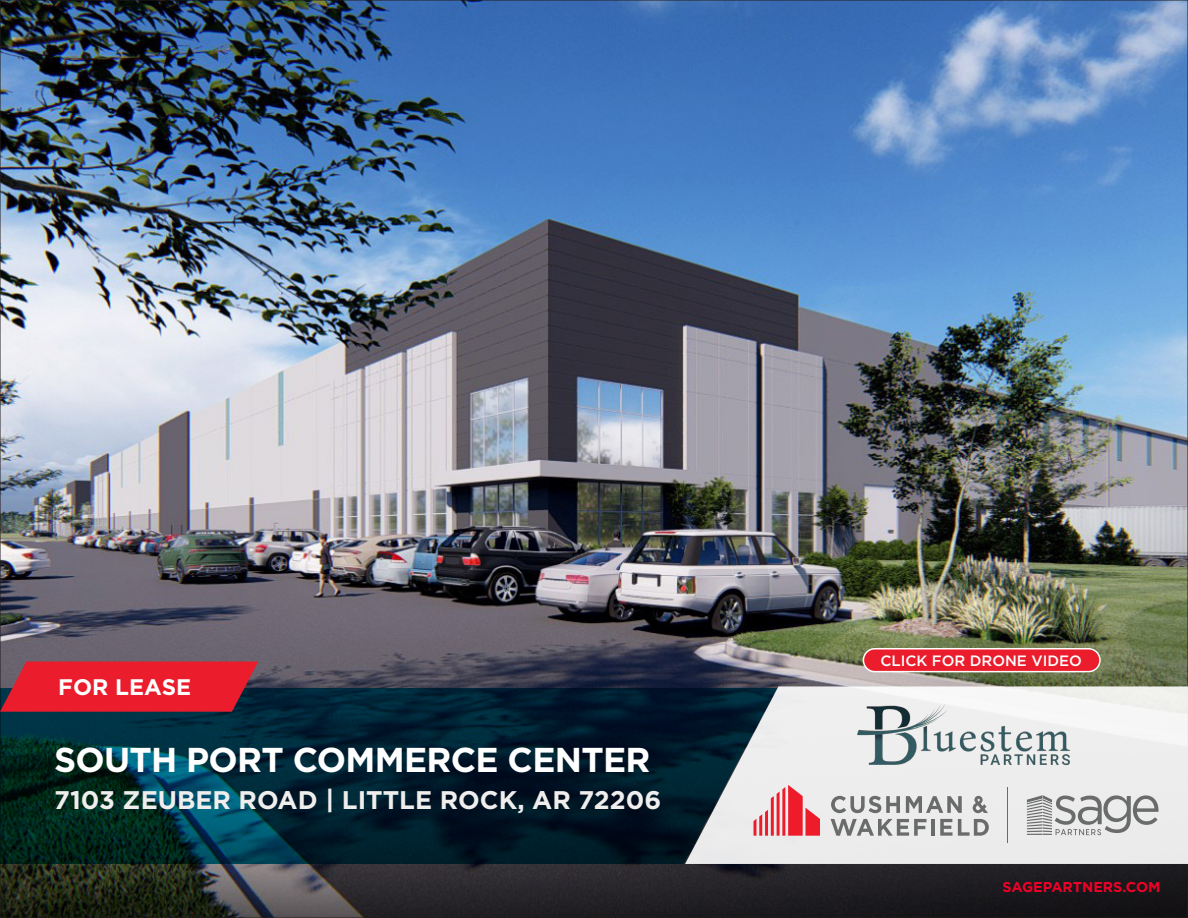
<style>
.page{position:relative;width:1188px;height:918px;background:#fff}
.page>*{position:absolute;margin:0;border:0;box-sizing:border-box;transform-origin:0 0}
.t1{font:700 34.5px "Gotham";letter-spacing:-.02em;color:#fff}
.t2{font:700 25.5px "Gotham";color:#efeeed}
.t3{font:700 22.5px "Gotham";color:#fff}
.t4{font:500 15px "Gotham";color:#fff}
.t5{font:700 14.25px "Gotham";color:#ef0027}
</style>
<div class="page">
<img style="left:2px;top:2px;width:1184px;height:914px">
<svg style="left:0;top:688px;width:685px;height:176px;background:#002330"></svg>
<svg style="left:0;top:661px;width:258px;height:51px;background:#d52030"></svg>
<svg style="left:685px;top:686px;width:503px;height:178px;fill:#ededed"></svg>
<hr style="left:1007px;top:787px;width:1px;height:56px;background:#6a6c6c">
<svg style="left:754px;top:785px;width:66px;height:51px;background:#ed8c93"></svg>
<hr style="left:931px;top:819px;width:4px;height:17px;background:#6a6c6c">
<svg style="left:940px;top:819px;width:49px;height:17px"></svg>
<svg style="left:831px;top:796px;width:69px;height:17px"></svg>
<svg style="left:906px;top:796px;width:56px;height:17px"></svg>
<svg style="left:831px;top:819px;width:96px;height:17px;background:#b1b2b3"></svg>
<svg style="left:973px;top:796px;width:15px;height:17px"></svg>
<svg style="left:1027px;top:795px;width:132px;height:40px;background:#bebebe"></svg>
<img style="left:858px;top:704px;width:215px;height:64px">
<div style="left:863px;top:649px;width:237px;height:23px;background:#eb1c2c;border-radius:11px"></div>
<div style="left:863px;top:648px;width:238px;height:24px;border:2px solid #fff;border-radius:11px"></div>
<p class="t3" style="left:58px;top:672px;width:134px">FOR LEASE</p>
<p class="t1" style="left:54px;top:737px;width:598px">SOUTH PORT COMMERCE CENTER</p>
<p class="t2" style="left:54px;top:783px;width:609px">7103 ZEUBER ROAD | LITTLE ROCK, AR 72206</p>
<p class="t4" style="left:880px;top:651px;width:203px">CLICK FOR DRONE VIDEO</p>
<p class="t5" style="left:1003px;top:877px;width:160px">SAGEPARTNERS.COM</p>
</div>
